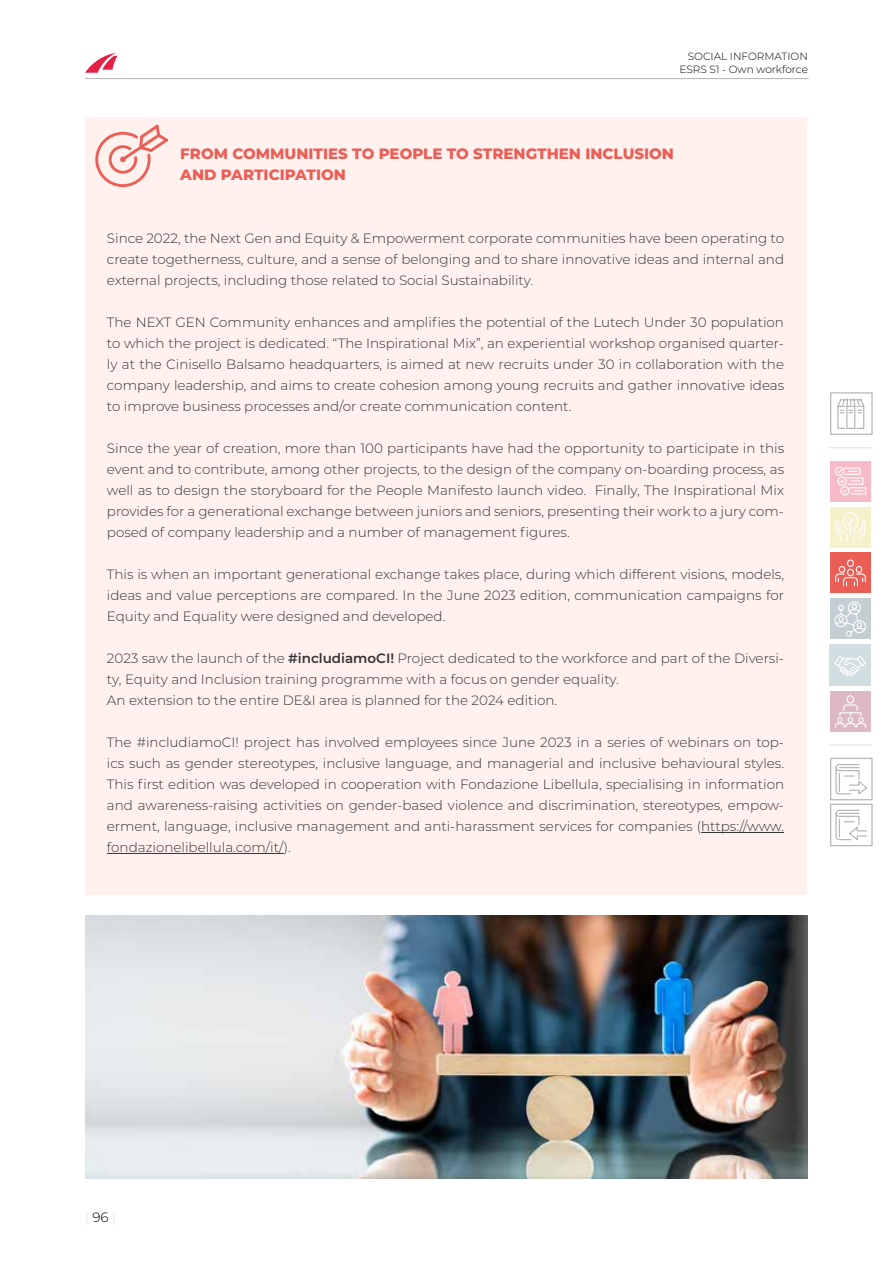
<style>
.page{position:relative;width:893px;height:1263px;background:#fff}
.page>*{position:absolute;margin:0;border:0;box-sizing:border-box;transform-origin:0 0}
.t1{font:800 15px/21px "Montserrat";color:#eb5e56}
.t2{font:300 13.5px/21px "Montserrat";color:#343334;text-align:justify}
.t3{font:100 13.5px "Montserrat";color:#b5b5b5}
.t4{font:300 10.5px/12.6px "Montserrat";color:#000;text-align:right}
.s1{font-weight:600}
.s2{font-weight:300;color:#000}
</style>
<div class="page">
<div style="left:830px;top:392px;width:43px;height:43px;border:1px solid #b5b5b5"></div>
<svg style="left:837px;top:398px;width:28px;height:31px"></svg>
<div style="left:830px;top:758px;width:43px;height:42px;border:1px solid #b5b5b5"></div>
<svg style="left:835px;top:764px;width:32px;height:31px"></svg>
<div style="left:830px;top:804px;width:43px;height:42px;border:1px solid #b5b5b5"></div>
<svg style="left:835px;top:809px;width:32px;height:32px"></svg>
<hr style="left:829px;top:745px;width:42px;height:1px;background:#e1e3ea">
<hr style="left:829px;top:447px;width:42px;height:1px;background:#e1e3ea">
<div style="left:830px;top:461px;width:41px;height:40px;background:#f6bbc7"></div>
<svg style="left:835px;top:466px;width:31px;height:30px"></svg>
<div style="left:830px;top:507px;width:41px;height:40px;background:#f6f1cb"></div>
<div style="left:830px;top:553px;width:41px;height:40px;background:#eb5e56"></div>
<svg style="left:834px;top:512px;width:32px;height:75px"></svg>
<div style="left:830px;top:691px;width:41px;height:41px;background:#ddb9c3"></div>
<svg style="left:835px;top:695px;width:31px;height:33px"></svg>
<div style="left:830px;top:598px;width:41px;height:41px;background:#c2ced1"></div>
<svg style="left:834px;top:601px;width:32px;height:36px"></svg>
<div style="left:830px;top:644px;width:41px;height:42px;background:#d1dee2"></div>
<svg style="left:834px;top:656px;width:32px;height:20px"></svg>
<div style="left:85px;top:117px;width:722px;height:777px;background:#fef1ee"></div>
<hr style="left:701px;top:832px;width:83px;height:1px;background:#343334">
<hr style="left:107px;top:853px;width:177px;height:1px;background:#343334">
<svg style="left:95px;top:125px;width:73px;height:62px"></svg>
<img style="left:85px;top:915px;width:723px;height:264px">
<hr style="left:85px;top:78px;width:724px;height:1px;background:#b5b5b5">
<svg style="left:85px;top:53px;width:32px;height:20px"></svg>
<p class="t4" style="left:679px;top:50px;width:130px">SOCIAL INFORMATION<br>ESRS S1 - Own workforce</p>
<p class="t1" style="left:180px;top:142px;width:495px">FROM COMMUNITIES TO PEOPLE TO STRENGTHEN INCLUSION<br>AND PARTICIPATION</p>
<p class="t2" style="left:107px;top:227px;width:679px">Since 2022, the Next Gen and Equity &amp; Empowerment corporate communities have been operating to create togetherness, culture, and a sense of belonging and to share innovative ideas and internal and external projects, including those related to Social Sustainability.</p>
<p class="t2" style="left:107px;top:311px;width:679px">The NEXT GEN Community enhances and amplifies the potential of the Lutech Under 30 population to which the project is dedicated. “The Inspirational Mix”, an experiential workshop organised quarter&shy;ly at the Cinisello Balsamo headquarters, is aimed at new recruits under 30 in collaboration with the company leadership, and aims to create cohesion among young recruits and gather innovative ideas to improve business processes and/or create communication content.</p>
<p class="t2" style="left:107px;top:437px;width:679px">Since the year of creation, more than 100 participants have had the opportunity to participate in this event and to contribute, among other projects, to the design of the company on-boarding process, as well as to design the storyboard for the People Manifesto launch video. Finally, The Inspirational Mix provides for a generational exchange between juniors and seniors, presenting their work to a jury com&shy;posed of company leadership and a number of management figures.</p>
<p class="t2" style="left:107px;top:563px;width:679px">This is when an important generational exchange takes place, during which different visions, models, ideas and value perceptions are compared. In the June 2023 edition, communication campaigns for Equity and Equality were designed and developed.</p>
<p class="t2" style="left:107px;top:647px;width:679px;text-align:left">2023 saw the launch of the <span class="s1">#includiamoCI!</span> Project dedicated to the workforce and part of the Diversi&shy;ty, Equity and Inclusion training programme with a focus on gender equality.<br>An extension to the entire DE&amp;I area is planned for the 2024 edition.</p>
<p class="t2" style="left:107px;top:731px;width:679px">The #includiamoCI! project has involved employees since June 2023 in a series of webinars on top&shy;ics such as gender stereotypes, inclusive language, and managerial and inclusive behavioural styles.<br>This first edition was developed in cooperation with Fondazione Libellula, specialising in information and awareness-raising activities on gender-based violence and discrimination, stereotypes, empow&shy;erment, language, inclusive management and anti-harassment services for companies (https://www. fondazionelibellula.com/it/).</p>
<p class="t3" style="left:85px;top:1208px;width:32px">| <span class="s2">96</span> |</p>
</div>
